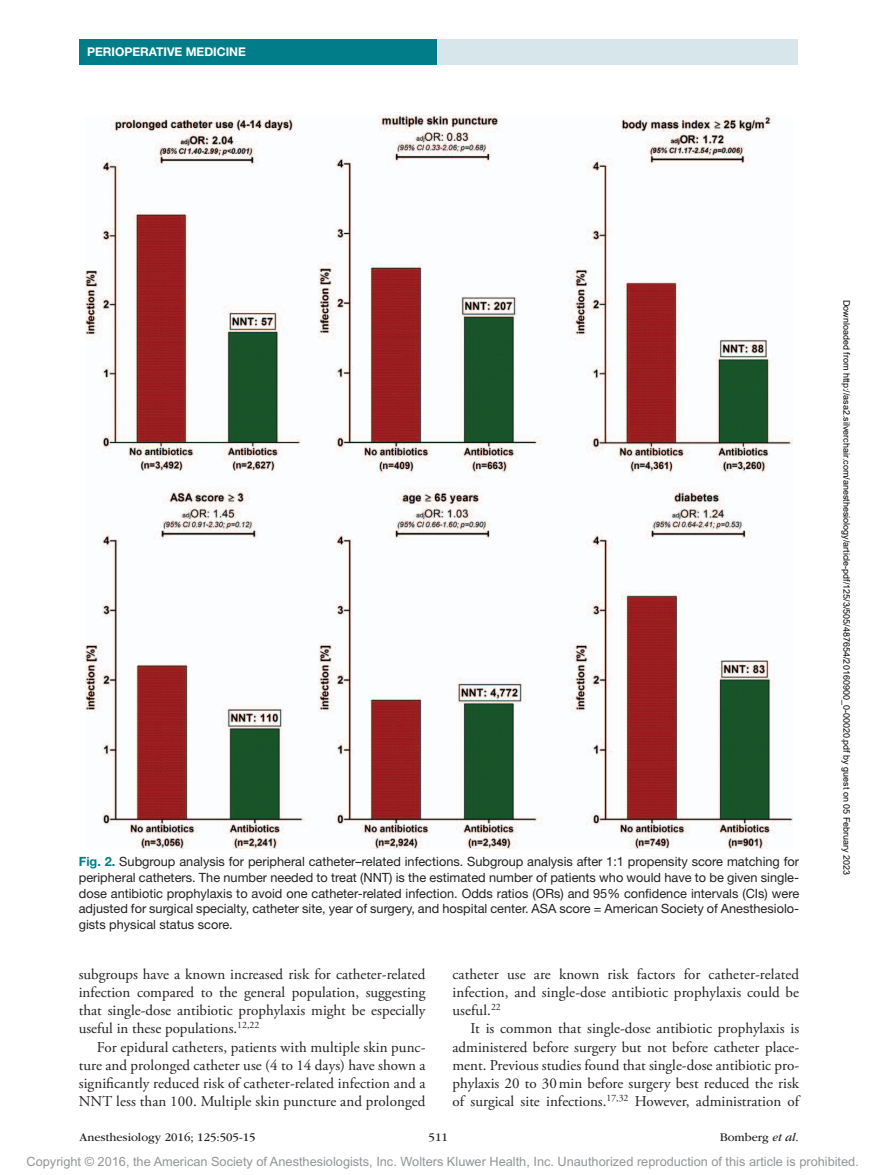
<style>
.page{position:relative;width:878px;height:1175px;background:#fff}
.page>*{position:absolute;margin:0;border:0;box-sizing:border-box;transform-origin:0 0}
.t1{font:15px/18.1px "Adobe Garamond Pro";color:#231f20;text-align:justify}
.t2{font:12.75px/15.8px "Helvetica Neue LT Std";color:#231f20;text-align:justify}
.t3{font:12.75px "Arial MT Std";color:#939598}
.t4{font:12px "ITC Garamond Std";color:#231f20}
.t5{font:700 12px "Helvetica Neue LT Std";color:#fff}
.t6{font:9px "Arial";color:#000}
.s1{font-weight:700;color:#007d88}
.s2{font-style:italic}
</style>
<div class="page">
<div style="left:432px;top:39px;width:365px;height:26px;background:#d6e6ea"></div>
<div style="left:79px;top:39px;width:357px;height:25px;background:#007d88"></div>
<img style="left:85px;top:116px;width:707px;height:732px">
<p class="t5" style="left:87px;top:44px;width:160px">PERIOPERATIVE MEDICINE</p>
<p class="t2" style="left:79px;top:853px;width:722px"><span class="s1">Fig. 2.</span> Subgroup analysis for peripheral catheter–related infections. Subgroup analysis after 1:1 propensity score matching for peripheral catheters. The number needed to treat (NNT) is the estimated number of patients who would have to be given single&shy;dose antibiotic prophylaxis to avoid one catheter-related infection. Odds ratios (ORs) and 95% confidence intervals (CIs) were adjusted for surgical specialty, catheter site, year of surgery, and hospital center. ASA score = American Society of Anesthesiolo&shy;gists physical status score.</p>
<p class="t1" style="left:79px;top:965px;width:348px">subgroups have a known increased risk for catheter-related infection compared to the general population, suggesting that single-dose antibiotic prophylaxis might be especially useful in these populations.<sup>12,22</sup></p>
<p class="t1" style="left:79px;top:1038px;width:348px;text-indent:18px">For epidural catheters, patients with multiple skin punc&shy;ture and prolonged catheter use (4 to 14 days) have shown a significantly reduced risk of catheter-related infection and a NNT less than 100. Multiple skin puncture and prolonged</p>
<p class="t1" style="left:452px;top:965px;width:348px">catheter use are known risk factors for catheter-related infection, and single-dose antibiotic prophylaxis could be useful.<sup>22</sup></p>
<p class="t1" style="left:452px;top:1020px;width:348px;text-indent:18px">It is common that single-dose antibiotic prophylaxis is administered before surgery but not before catheter place&shy;ment. Previous studies found that single-dose antibiotic pro&shy;phylaxis 20 to 30min before surgery best reduced the risk of surgical site infections.<sup>17,32</sup> However, administration of</p>
<p class="t4" style="left:80px;top:1130px;width:177px">Anesthesiology 2016; 125:505-15</p>
<p class="t4" style="left:428px;top:1130px;width:21px">511</p>
<p class="t4" style="left:719px;top:1130px;width:81px">Bomberg <span class="s2">et al</span>.</p>
<p class="t6" style="left:850px;top:300px;width:577px;rotate:90deg">Downloaded from http://asa2.silverchair.com/anesthesiology/article-pdf/125/3/505/487654/20160900_0-00020.pdf by guest on 05 February 2023</p>
<p class="t3" style="left:27px;top:1154px;width:833px">Copyright © 2016, the American Society of Anesthesiologists, Inc. Wolters Kluwer Health, Inc. Unauthorized reproduction of this article is prohibited.</p>
</div>
